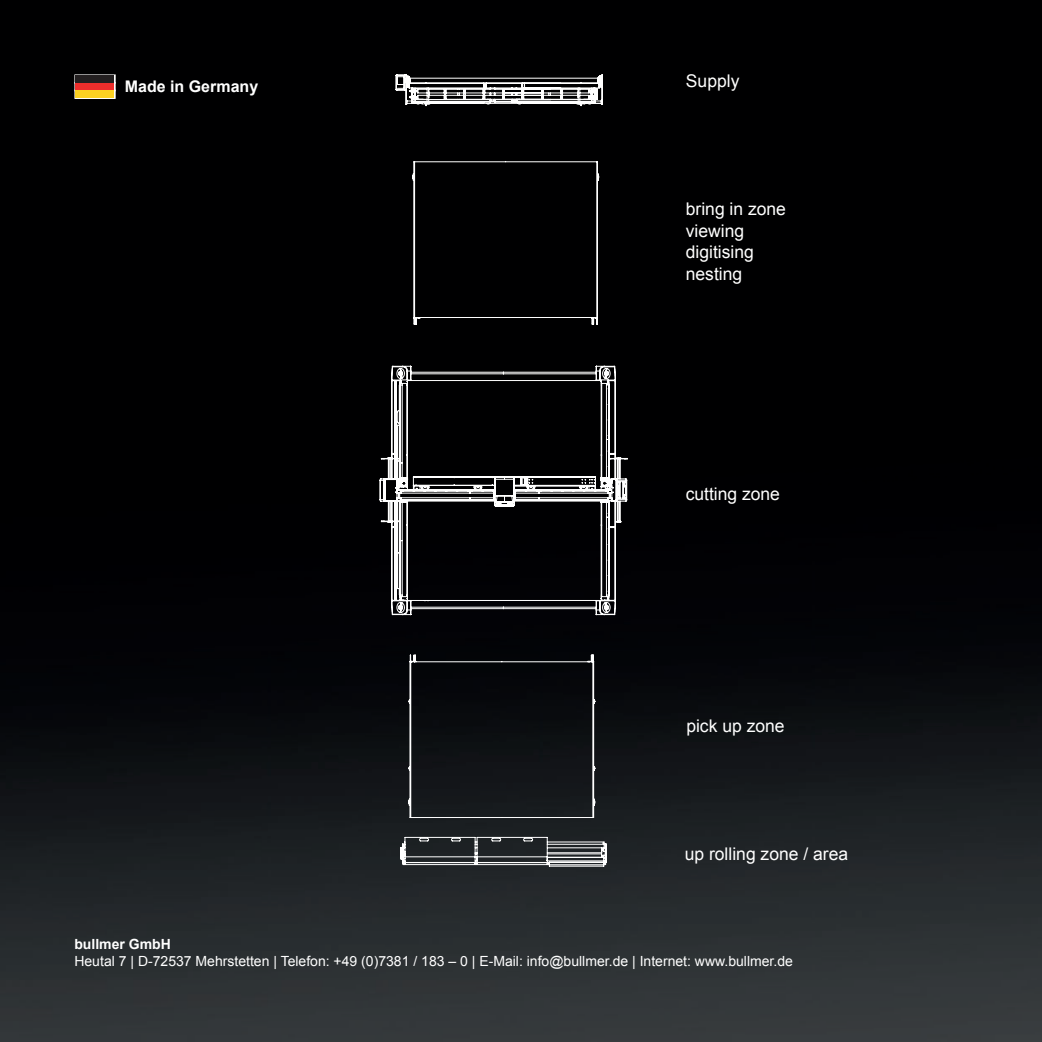
<style>
.page{position:relative;width:1042px;height:1042px;background:#fff}
.page>*{position:absolute;margin:0;border:0;box-sizing:border-box;transform-origin:0 0}
.t1{font:17.5px/21.3px "Arial";color:#fff}
.t2{font:700 15.92px "Arial";color:#fff}
.t3{font:14px "Arial";color:#fff}
.t4{font:700 14px "Arial";color:#fff}
</style>
<div class="page">
<img style="left:0;top:0;width:1042px;height:1042px">
<svg style="left:379px;top:74px;width:249px;height:744px;background:#161618"></svg>
<svg style="left:400px;top:837px;width:207px;height:30px;background:#56595b"></svg>
<div style="left:74px;top:82px;width:42px;height:9px;border:2px solid #fff"></div>
<div style="left:74px;top:90px;width:42px;height:9px;border:2px solid #fff"></div>
<div style="left:76px;top:76px;width:38px;height:7px;background:#231f20"></div>
<div style="left:76px;top:83px;width:38px;height:7px;background:#ee2e2c"></div>
<div style="left:76px;top:90px;width:38px;height:8px;background:#fcd122"></div>
<p class="t2" style="left:125px;top:76px;width:135px">Made in Germany</p>
<p class="t1" style="left:686px;top:71px;width:55px">Supply</p>
<p class="t1" style="left:686px;top:199px;width:102px">bring in zone viewing digitising nesting</p>
<p class="t1" style="left:685px;top:483px;width:96px">cutting zone</p>
<p class="t1" style="left:686px;top:715px;width:100px">pick up zone</p>
<p class="t1" style="left:685px;top:843px;width:165px">up rolling zone / area</p>
<p class="t4" style="left:74px;top:935px;width:98px">bullmer GmbH</p>
<p class="t3" style="left:74px;top:952px;width:720px">Heutal 7 | D-72537 Mehrstetten | Telefon: +49 (0)7381 / 183 – 0 | E-Mail: info@bullmer.de | Internet: www.bullmer.de</p>
</div>
